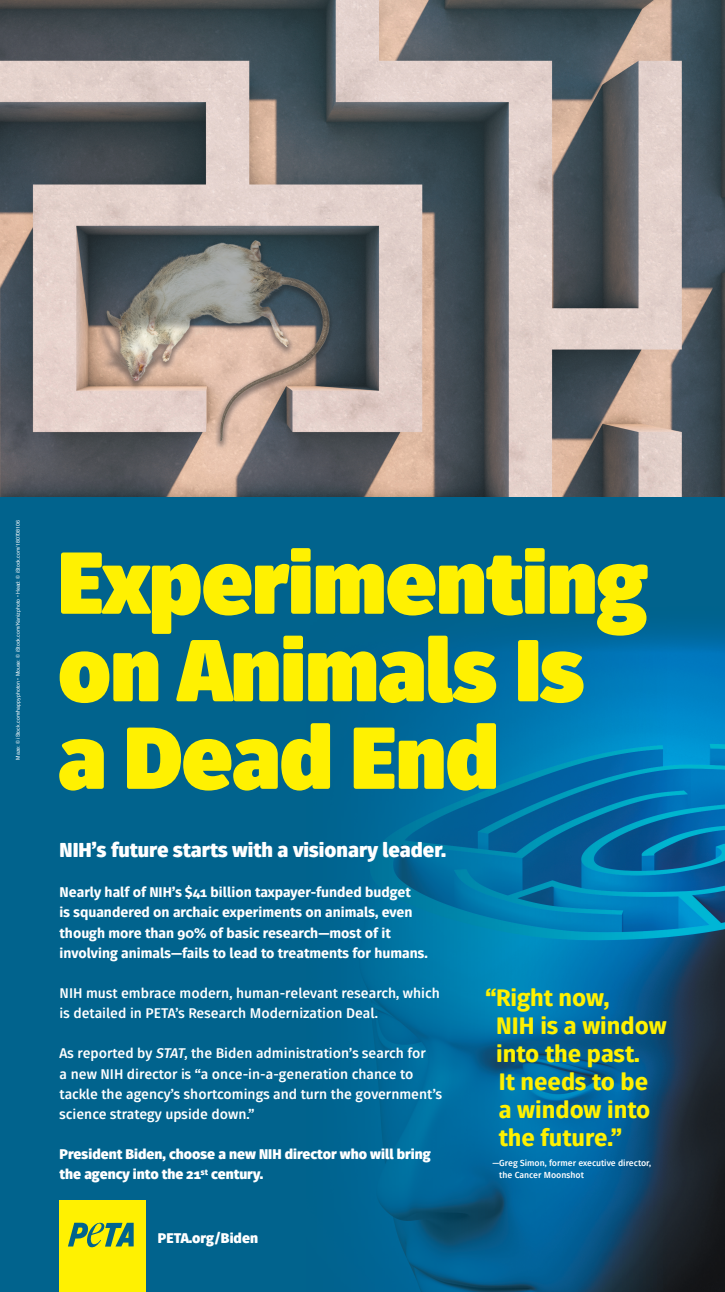
<style>
.page{position:relative;width:725px;height:1292px;background:#fff}
.page>*{position:absolute;margin:0;border:0;box-sizing:border-box;transform-origin:0 0}
.t1{font:900 87.5px/87.5px "Fuse V.2 Text";color:#fff101}
.t2{font:800 23.71px/28px "Fuse V.2 Text";color:#fff101}
.t3{font:900 20.12px "Fuse V.2 Text";color:#fff}
.t4{font:700 14px/20.1px "Fuse V.2 Text";color:#fff}
.t5{font:800 14px/20.1px "Fuse V.2 Text";color:#fff}
.t6{font:900 14px/20.1px "Fuse V.2 Text";color:#fff}
.t7{font:700 8.75px/12.2px "Fuse V.2 Text";color:#fff}
.t8{font:5.25px "Helvetica";color:#fff}
.s1{font-style:italic}
</style>
<div class="page">
<div style="left:0;top:0;width:724px;height:1292px;background:#01638d"></div>
<img style="left:363px;top:629px;width:361px;height:663px">
<img style="left:0;top:0;width:724px;height:496px">
<div style="left:60px;top:1200px;width:86px;height:92px;background:#fff101"></div>
<svg style="left:68px;top:1222px;width:66px;height:26px"></svg>
<p class="t8" style="left:14px;top:759px;width:241px;rotate:-90deg">Maze: © iStock.com/happyphoton • Mouse: © iStock.com/Kanizphoto • Head: © iStock.com/180708106</p>
<p class="t1" style="left:58px;top:539px;width:590px">Experimenting on Animals Is a Dead End</p>
<p class="t3" style="left:60px;top:836px;width:388px">NIH’s future starts with a visionary leader.</p>
<p class="t5" style="left:60px;top:882px;width:369px">Nearly half of NIH’s $41 billion taxpayer-funded budget<br>is squandered on archaic experiments on animals, even though more than 90% of basic research—most of it involving animals—fails to lead to treatments for humans.</p>
<p class="t4" style="left:60px;top:983px;width:381px">NIH must embrace modern, human-relevant research, which is detailed in PETA’s Research Modernization Deal.</p>
<p class="t4" style="left:60px;top:1043px;width:384px">As reported by <span class="s1">STAT</span>, the Biden administration’s search for<br>a new NIH director is “a once-in-a-generation chance to tackle the agency’s shortcomings and turn the government’s science strategy upside down.”</p>
<p class="t6" style="left:60px;top:1144px;width:372px">President Biden, choose a new NIH director who will bring the agency into the 21<sup>st</sup> century.</p>
<p class="t6" style="left:158px;top:1228px;width:102px">PETA.org/Biden</p>
<p class="t2" style="left:496px;top:984px;width:172px;text-indent:-11px">“Right now,<br>NIH is a window into the past.</p>
<p class="t2" style="left:498px;top:1068px;width:153px;text-align:justify">It needs to be a window into the future.”</p>
<p class="t7" style="left:499px;top:1157px;width:153px;text-indent:-7px">—Greg Simon, former executive director, the Cancer Moonshot</p>
</div>
